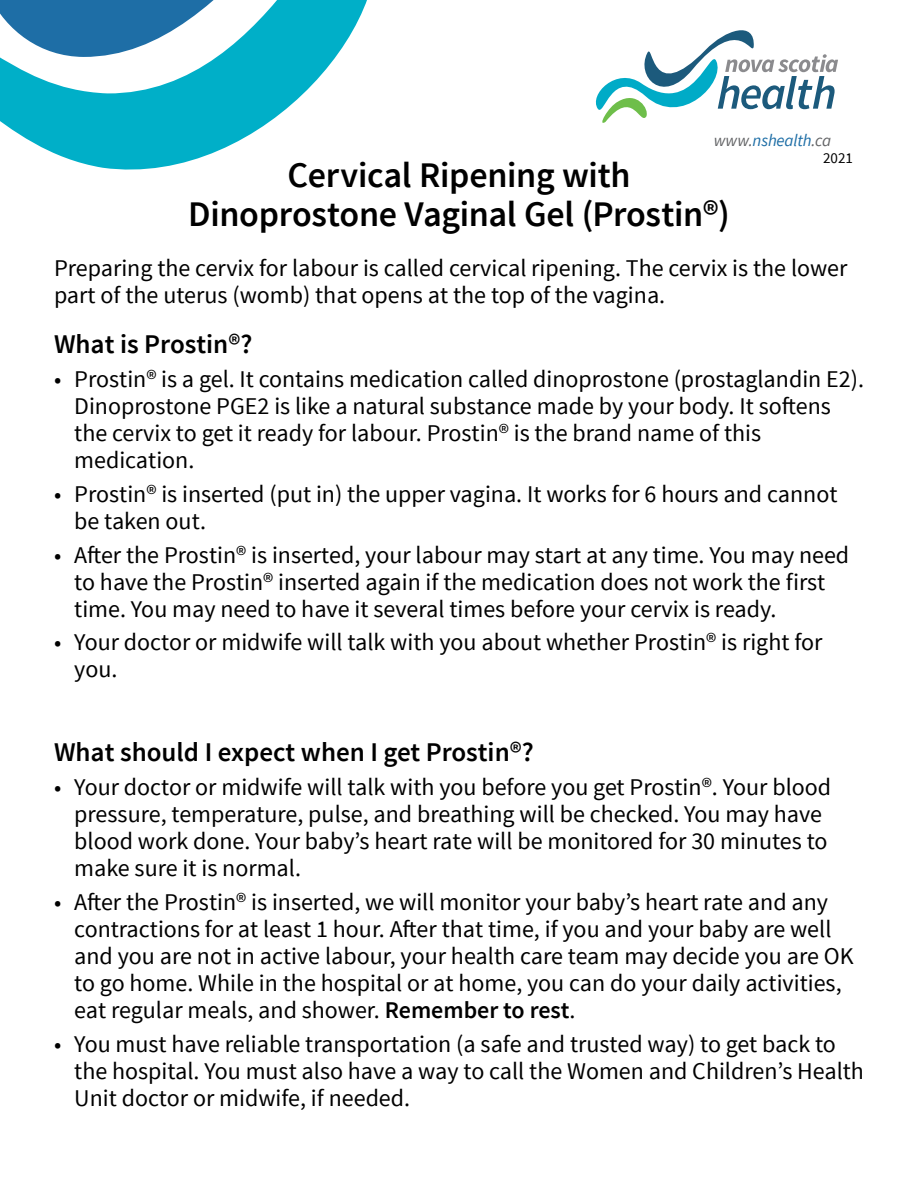
<style>
.page{position:relative;width:918px;height:1188px;background:#fff}
.page>*{position:absolute;margin:0;border:0;box-sizing:border-box;transform-origin:0 0}
.Heading_-_centred{font:600 36px "Source Sans Pro";letter-spacing:-.01em;color:#000}
.Subheading__large{font:600 27px "Source Sans Pro";color:#000}
.body_text{font:24px/27px "Source Sans Pro";color:#000}
.t1{font:italic 16.95px "Source Sans Pro";letter-spacing:-.01em;color:#1e6ea6}
.page{font:15px "Source Sans Pro";color:#000}
.s1{color:#636466}
.s2{font-weight:600}
</style>
<div class="page">
<svg style="left:596px;top:30px;width:242px;height:93px"></svg>
<svg style="left:0;top:0;width:367px;height:170px"></svg>
<p class="t1" style="left:714px;top:130px;width:119px"><span class="s1">www.</span>nshealth<span class="s1">.ca</span></p>
<p class="page" style="left:823px;top:149px;width:31px">2021</p>
<p class="Heading_-_centred" style="left:287px;top:152px;width:345px">Cervical Ripening with</p>
<p class="Heading_-_centred" style="left:188px;top:191px;width:543px">Dinoprostone Vaginal Gel (Prostin®)</p>
<p class="body_text" style="left:54px;top:255px;width:795px">Preparing the cervix for labour is called cervical ripening. The cervix is the lower part of the uterus (womb) that opens at the top of the vagina.</p>
<p class="Subheading__large" style="left:54px;top:327px;width:200px">What is Prostin®?</p>
<p class="body_text" style="left:74px;top:366px;width:791px;text-indent:-20px">• Prostin® is a gel. It contains medication called dinoprostone (prostaglandin E2).<br>Dinoprostone PGE2 is like a natural substance made by your body. It softens the cervix to get it ready for labour. Prostin® is the brand name of this medication.</p>
<p class="body_text" style="left:74px;top:481px;width:765px;text-indent:-20px">• Prostin® is inserted (put in) the upper vagina. It works for 6 hours and cannot be taken out.</p>
<p class="body_text" style="left:74px;top:542px;width:777px;text-indent:-20px">• After the Prostin® is inserted, your labour may start at any time. You may need to have the Prostin® inserted again if the medication does not work the first time. You may need to have it several times before your cervix is ready.</p>
<p class="body_text" style="left:74px;top:629px;width:750px;text-indent:-20px">• Your doctor or midwife will talk with you about whether Prostin® is right for you.</p>
<p class="Subheading__large" style="left:54px;top:735px;width:481px">What should I expect when I get Prostin®?</p>
<p class="body_text" style="left:74px;top:774px;width:758px;text-indent:-20px">• Your doctor or midwife will talk with you before you get Prostin®. Your blood pressure, temperature, pulse, and breathing will be checked. You may have blood work done. Your baby’s heart rate will be monitored for 30 minutes to make sure it is normal.</p>
<p class="body_text" style="left:74px;top:889px;width:781px;text-indent:-20px">• After the Prostin® is inserted, we will monitor your baby’s heart rate and any contractions for at least 1 hour. After that time, if you and your baby are well and you are not in active labour, your health care team may decide you are OK to go home. While in the hospital or at home, you can do your daily activities, eat regular meals, and shower. <span class="s2">Remember to rest</span>.</p>
<p class="body_text" style="left:74px;top:1031px;width:791px;text-indent:-20px">• You must have reliable transportation (a safe and trusted way) to get back to the hospital. You must also have a way to call the Women and Children’s Health<br>Unit doctor or midwife, if needed.</p>
</div>
